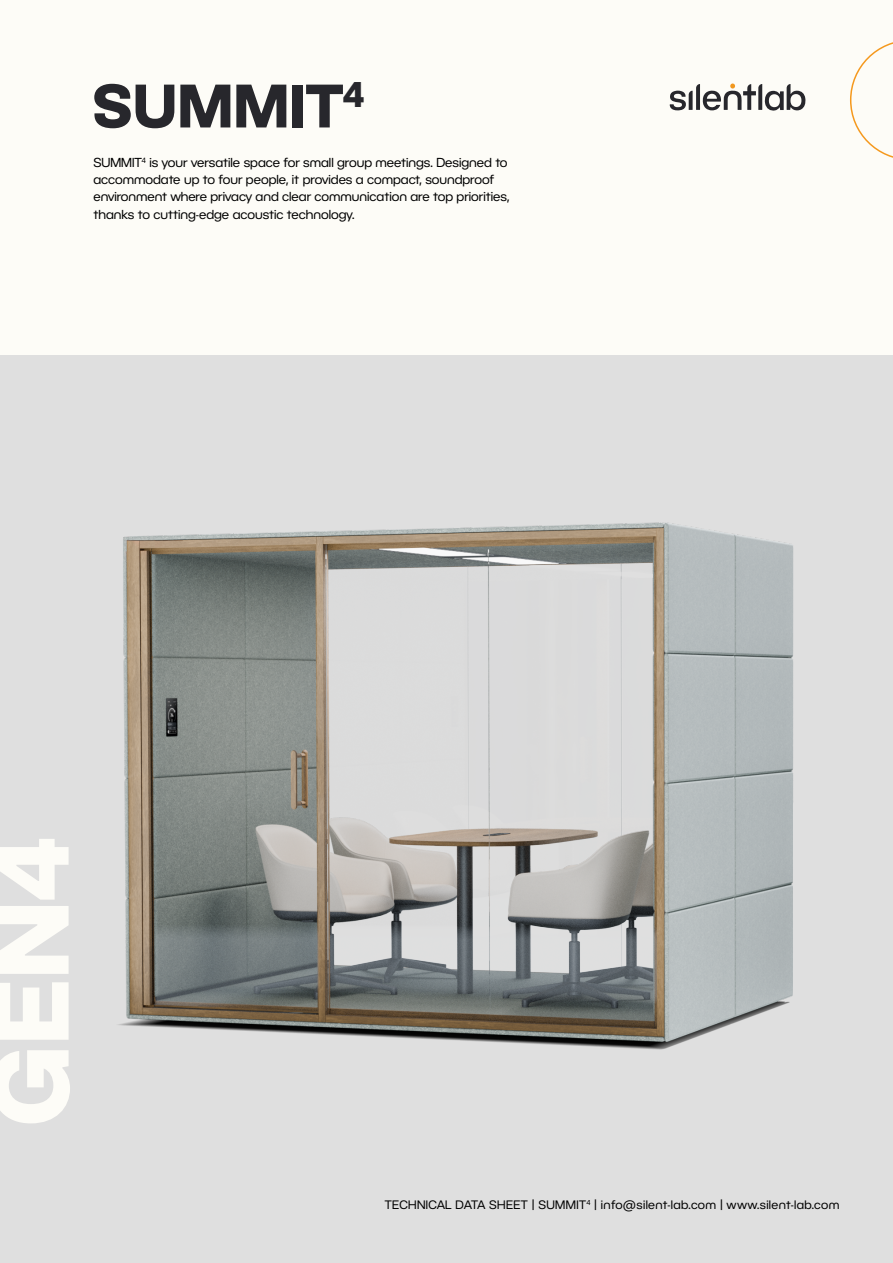
<style>
.page{position:relative;width:893px;height:1263px;background:#fff}
.page>*{position:absolute;margin:0;border:0;box-sizing:border-box;transform-origin:0 0}
.t1{font:700 105px "BC Novatica CYR";color:#fdfcf7}
.t2{font:700 60px "BC Novatica CYR";color:#27272c}
.t3{font:12.75px/17.2px "BC Novatica CYR";color:#000}
.t4{font:12px "BC Novatica CYR";letter-spacing:.03em;color:#000}
</style>
<div class="page">
<div style="left:0;top:0;width:893px;height:355px;background:#fdfcf7"></div>
<svg style="left:670px;top:84px;width:136px;height:27px"></svg>
<svg style="left:850px;top:42px;width:43px;height:116px"></svg>
<div style="left:0;top:355px;width:893px;height:908px;background:#dfdfdf"></div>
<img style="left:118px;top:522px;width:676px;height:528px">
<h2 class="t2" style="left:92px;top:68px;width:273px">SUMMIT<sup>4</sup></h2>
<p class="t3" style="left:93px;top:153px;width:417px">SUMMIT<sup>4</sup> is your versatile space for small group meetings. Designed to accommodate up to four people, it provides a compact, soundproof environment where privacy and clear communication are top priorities, thanks to cutting-edge acoustic technology.</p>
<h1 class="t1" style="left:-36px;top:1126px;width:290px;rotate:-90deg">GEN4</h1>
<p class="t4" style="left:385px;top:1197px;width:456px">TECHNICAL DATA SHEET | SUMMIT<sup>4</sup> | info@silent-lab.com | www.silent-lab.com</p>
</div>
